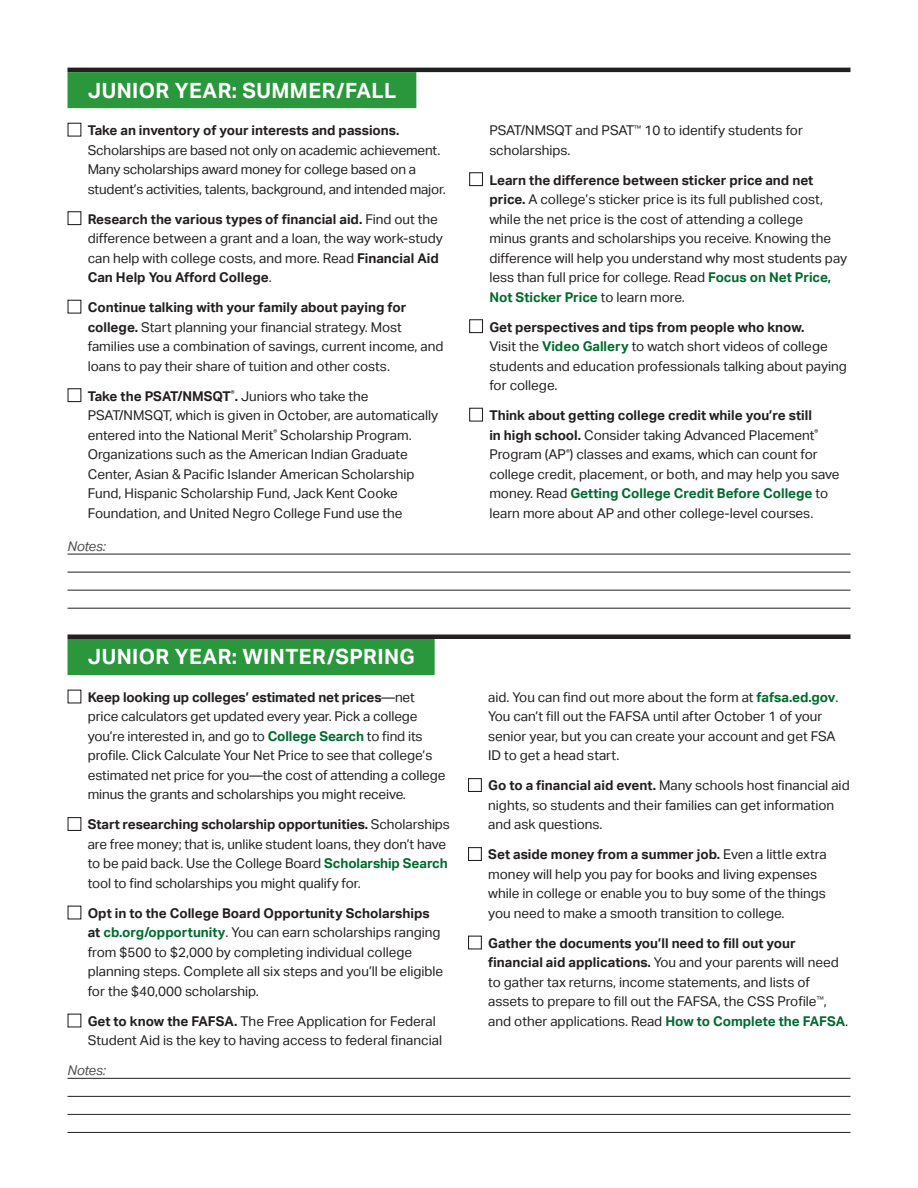
<style>
.page{position:relative;width:918px;height:1188px;background:#fff}
.page>*{position:absolute;margin:0;border:0;box-sizing:border-box;transform-origin:0 0}
.t1{font:700 21px "Aktiv Grotesk";letter-spacing:.02em;color:#fff}
.t2{font:13.5px/19.5px "Aktiv Grotesk";color:#231f20}
.t3{font:italic 13.5px "Aktiv Grotesk";letter-spacing:-.02em;color:#4e4f50}
.s1{font-weight:700}
.s2{font-weight:700;color:#006b2f}
</style>
<div class="page">
<hr style="left:68px;top:68px;width:782px;height:4px;background:#231f20">
<hr style="left:68px;top:554px;width:782px;height:1px;background:#231f20">
<hr style="left:68px;top:572px;width:782px;height:1px;background:#231f20">
<hr style="left:68px;top:590px;width:782px;height:1px;background:#231f20">
<hr style="left:68px;top:608px;width:782px;height:1px;background:#231f20">
<div style="left:68px;top:634px;width:782px;height:5px;background:#231f20"></div>
<hr style="left:68px;top:1078px;width:782px;height:1px;background:#231f20">
<hr style="left:68px;top:1096px;width:782px;height:1px;background:#231f20">
<hr style="left:68px;top:1114px;width:782px;height:1px;background:#231f20">
<hr style="left:68px;top:1132px;width:782px;height:1px;background:#231f20">
<div style="left:68px;top:72px;width:348px;height:36px;background:#2a973d"></div>
<div style="left:68px;top:123px;width:13px;height:14px;border:1px solid #231f20"></div>
<div style="left:68px;top:211px;width:13px;height:14px;border:1px solid #231f20"></div>
<div style="left:68px;top:300px;width:13px;height:14px;border:1px solid #231f20"></div>
<div style="left:68px;top:388px;width:13px;height:14px;border:1px solid #231f20"></div>
<div style="left:469px;top:172px;width:14px;height:14px;border:1px solid #231f20"></div>
<div style="left:469px;top:319px;width:14px;height:14px;border:1px solid #231f20"></div>
<div style="left:469px;top:408px;width:14px;height:14px;border:1px solid #231f20"></div>
<div style="left:68px;top:639px;width:367px;height:36px;background:#2a973d"></div>
<div style="left:68px;top:817px;width:13px;height:14px;border:1px solid #231f20"></div>
<div style="left:468px;top:778px;width:14px;height:14px;border:1px solid #231f20"></div>
<div style="left:468px;top:847px;width:14px;height:14px;border:1px solid #231f20"></div>
<div style="left:468px;top:936px;width:14px;height:13px;border:1px solid #231f20"></div>
<h2 class="t1" style="left:88px;top:78px;width:310px">JUNIOR YEAR: SUMMER/FALL</h2>
<p class="t2" style="left:88px;top:121px;width:360px"><span class="s1">Take an inventory of your interests and passions.<br></span>Scholarships are based not only on academic achievement.<br>Many scholarships award money for college based on a student’s activities, talents, background, and intended major.</p>
<p class="t2" style="left:88px;top:209px;width:357px"><span class="s1">Research the various types of financial aid.</span> Find out the difference between a grant and a loan, the way work-study can help with college costs, and more. Read <span class="s1">Financial Aid Can Help You Afford College</span>.</p>
<p class="t2" style="left:88px;top:298px;width:357px"><span class="s1">Continue talking with your family about paying for college.</span> Start planning your financial strategy. Most families use a combination of savings, current income, and loans to pay their share of tuition and other costs.</p>
<p class="t2" style="left:88px;top:386px;width:352px"><span class="s1">Take the PSAT/NMSQT</span><sup>®</sup><span class="s1">.</span> Juniors who take the PSAT/NMSQT, which is given in October, are automatically entered into the National Merit<sup>®</sup> Scholarship Program.<br>Organizations such as the American Indian Graduate Center, Asian &amp; Pacific Islander American Scholarship Fund, Hispanic Scholarship Fund, Jack Kent Cooke Foundation, and United Negro College Fund use the</p>
<p class="t3" style="left:67px;top:539px;width:40px">Notes:</p>
<p class="t2" style="left:489px;top:121px;width:315px">PSAT/NMSQT and PSAT<sup>™</sup> 10 to identify students for scholarships.</p>
<p class="t2" style="left:489px;top:170px;width:359px"><span class="s1">Learn the difference between sticker price and net price.</span> A college’s sticker price is its full published cost, while the net price is the cost of attending a college<br>minus grants and scholarships you receive. Knowing the difference will help you understand why most students pay less than full price for college. Read <span class="s2">Focus on Net Price, Not Sticker Price</span> to learn more.</p>
<p class="t2" style="left:489px;top:317px;width:359px"><span class="s1">Get perspectives and tips from people who know.<br></span>Visit the <span class="s2">Video Gallery</span> to watch short videos of college students and education professionals talking about paying for college.</p>
<p class="t2" style="left:489px;top:406px;width:352px"><span class="s1">Think about getting college credit while you’re still<br>in high school.</span> Consider taking Advanced Placement<sup>® </sup>Program (AP<sup>®</sup>) classes and exams, which can count for college credit, placement, or both, and may help you save money. Read <span class="s2">Getting College Credit Before College</span> to learn more about AP and other college-level courses.</p>
<h2 class="t1" style="left:88px;top:645px;width:329px">JUNIOR YEAR: WINTER/SPRING</h2>
<p class="t2" style="left:88px;top:688px;width:336px"><span class="s1">Keep looking up colleges’ estimated net prices</span>—net price calculators get updated every year. Pick a college you’re interested in, and go to <span class="s2">College Search</span> to find its</p>
<p class="t2" style="left:88px;top:746px;width:359px">profile. Click Calculate Your Net Price to see that college’s estimated net price for you—the cost of attending a college minus the grants and scholarships you might receive.</p>
<p class="t2" style="left:88px;top:815px;width:364px"><span class="s1">Start researching scholarship opportunities.</span> Scholarships are free money; that is, unlike student loans, they don’t have to be paid back. Use the College Board <span class="s2">Scholarship Search </span>tool to find scholarships you might qualify for.</p>
<p class="t2" style="left:88px;top:904px;width:357px"><span class="s1">Opt in to the College Board Opportunity Scholarships at</span> <span class="s2">cb.org/opportunity</span>. You can earn scholarships ranging from $500 to $2,000 by completing individual college planning steps. Complete all six steps and you’ll be eligible for the $40,000 scholarship.</p>
<p class="t2" style="left:88px;top:1012px;width:356px"><span class="s1">Get to know the FAFSA.</span> The Free Application for Federal<br>Student Aid is the key to having access to federal financial</p>
<p class="t3" style="left:67px;top:1063px;width:40px">Notes:</p>
<p class="t2" style="left:488px;top:688px;width:352px">aid. You can find out more about the form at <span class="s2">fafsa.ed.gov</span>.<br>You can’t fill out the FAFSA until after October 1 of your senior year, but you can create your account and get FSA ID to get a head start.</p>
<p class="t2" style="left:488px;top:776px;width:363px"><span class="s1">Go to a financial aid event.</span> Many schools host financial aid nights, so students and their families can get information and ask questions.</p>
<p class="t2" style="left:488px;top:845px;width:340px"><span class="s1">Set aside money from a summer job.</span> Even a little extra money will help you pay for books and living expenses while in college or enable you to buy some of the things you need to make a smooth transition to college.</p>
<p class="t2" style="left:488px;top:934px;width:362px"><span class="s1">Gather the documents you’ll need to fill out your financial aid applications.</span> You and your parents will need to gather tax returns, income statements, and lists of assets to prepare to fill out the FAFSA, the CSS Profile<sup>™</sup> , and other applications. Read <span class="s2">How to Complete the FAFSA</span>.</p>
</div>
